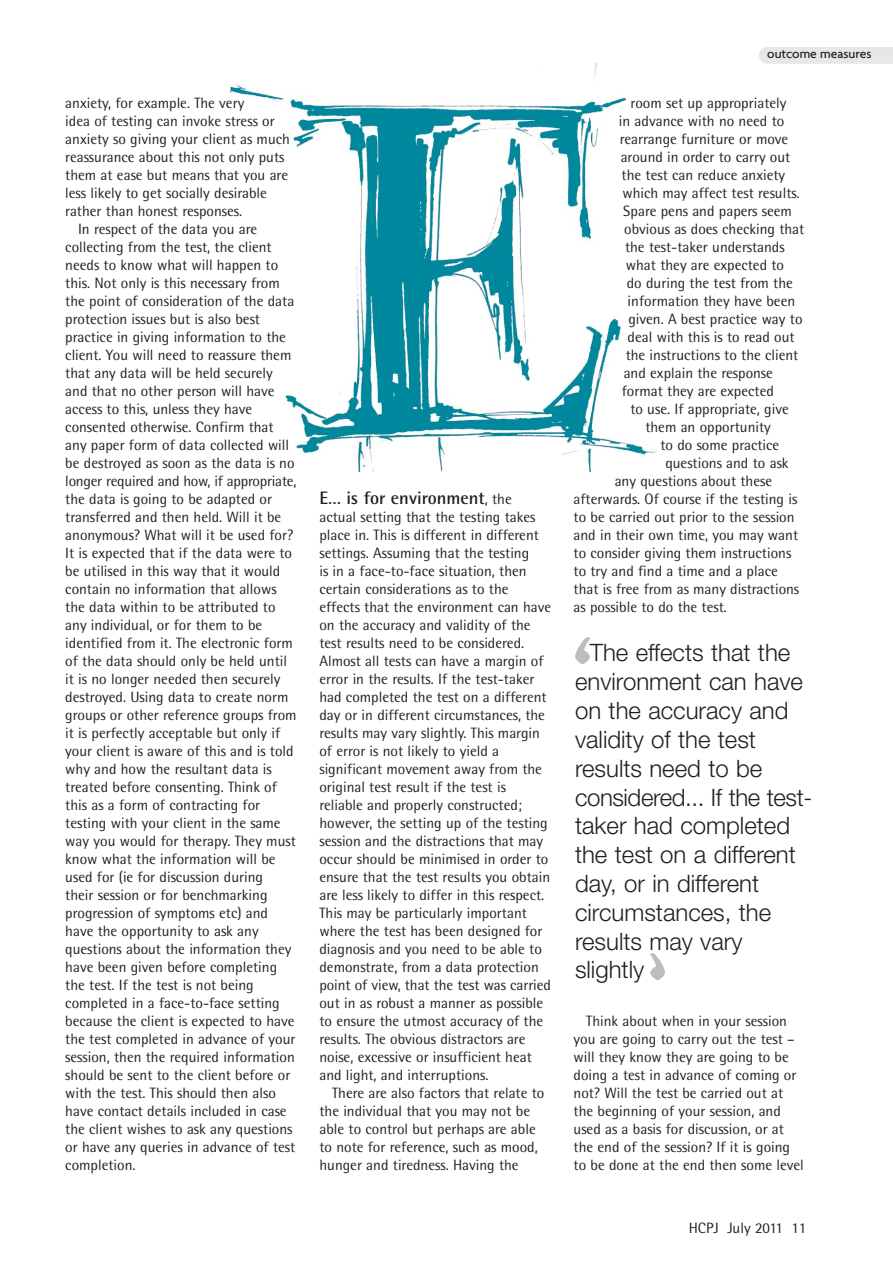
<style>
.page{position:relative;width:893px;height:1263px;background:#fff}
.page>*{position:absolute;margin:0;border:0;box-sizing:border-box;transform-origin:0 0}
.t1{font:700 90px "Agenda";color:#bbbdc0}
.t2{font:300 24px/28.8px "Helvetica Neue";color:#231f20}
.t3{font:700 18px "Rotis Semi Sans";color:#231f20}
.t4{font:15px/18px "Rotis Semi Sans";color:#231f20}
.t5{font:500 13.5px "Agenda";color:#231f20}
.s1{font-weight:400;font-size:15px}
</style>
<div class="page">
<img style="left:231px;top:64px;width:426px;height:408px">
<div style="left:759px;top:47px;width:134px;height:17px;background:#e6e7e8"></div>
<p class="t4" style="left:65px;top:94px;width:181px">anxiety, for example. The very</p>
<p class="t4" style="left:65px;top:112px;width:211px">idea of testing can invoke stress or</p>
<p class="t4" style="left:65px;top:130px;width:226px">anxiety so giving your client as much</p>
<p class="t4" style="left:65px;top:148px;width:221px">reassurance about this not only puts</p>
<p class="t4" style="left:65px;top:166px;width:224px">them at ease but means that you are</p>
<p class="t4" style="left:65px;top:184px;width:203px">less likely to get socially desirable</p>
<p class="t4" style="left:65px;top:202px;width:178px">rather than honest responses.</p>
<p class="t4" style="left:78px;top:220px;width:181px">In respect of the data you are</p>
<p class="t4" style="left:65px;top:238px;width:208px">collecting from the test, the client</p>
<p class="t4" style="left:65px;top:256px;width:214px">needs to know what will happen to</p>
<p class="t4" style="left:65px;top:274px;width:216px">this. Not only is this necessary from</p>
<p class="t4" style="left:65px;top:292px;width:231px">the point of consideration of the data</p>
<p class="t4" style="left:65px;top:310px;width:196px">protection issues but is also best</p>
<p class="t4" style="left:65px;top:328px;width:222px">practice in giving information to the</p>
<p class="t4" style="left:65px;top:346px;width:228px">client. You will need to reassure them</p>
<p class="t4" style="left:65px;top:364px;width:209px">that any data will be held securely</p>
<p class="t4" style="left:65px;top:382px;width:211px">and that no other person will have</p>
<p class="t4" style="left:65px;top:400px;width:188px">access to this, unless they have</p>
<p class="t4" style="left:65px;top:418px;width:210px">consented otherwise. Confirm that</p>
<p class="t4" style="left:65px;top:436px;width:225px">any paper form of data collected will</p>
<p class="t4" style="left:65px;top:454px;width:231px">be destroyed as soon as the data is no</p>
<p class="t4" style="left:65px;top:472px;width:233px">longer required and how, if appropriate,</p>
<p class="t4" style="left:65px;top:490px;width:208px">the data is going to be adapted or</p>
<p class="t4" style="left:65px;top:508px;width:218px">transferred and then held. Will it be</p>
<p class="t4" style="left:65px;top:526px;width:229px">anonymous? What will it be used for?</p>
<p class="t4" style="left:65px;top:544px;width:228px">It is expected that if the data were to</p>
<p class="t4" style="left:65px;top:562px;width:217px">be utilised in this way that it would</p>
<p class="t4" style="left:65px;top:580px;width:213px">contain no information that allows</p>
<p class="t4" style="left:65px;top:598px;width:212px">the data within to be attributed to</p>
<p class="t4" style="left:65px;top:616px;width:198px">any individual, or for them to be</p>
<p class="t4" style="left:65px;top:634px;width:229px">identified from it. The electronic form</p>
<p class="t4" style="left:65px;top:652px;width:223px">of the data should only be held until</p>
<p class="t4" style="left:65px;top:670px;width:217px">it is no longer needed then securely</p>
<p class="t4" style="left:65px;top:688px;width:225px">destroyed. Using data to create norm</p>
<p class="t4" style="left:65px;top:706px;width:233px">groups or other reference groups from</p>
<p class="t4" style="left:65px;top:724px;width:217px">it is perfectly acceptable but only if</p>
<p class="t4" style="left:65px;top:742px;width:230px">your client is aware of this and is told</p>
<p class="t4" style="left:65px;top:760px;width:208px">why and how the resultant data is</p>
<p class="t4" style="left:65px;top:778px;width:213px">treated before consenting. Think of</p>
<p class="t4" style="left:65px;top:796px;width:197px">this as a form of contracting for</p>
<p class="t4" style="left:65px;top:814px;width:217px">testing with your client in the same</p>
<p class="t4" style="left:65px;top:832px;width:232px">way you would for therapy. They must</p>
<p class="t4" style="left:65px;top:850px;width:212px">know what the information will be</p>
<p class="t4" style="left:65px;top:868px;width:199px">used for (ie for discussion during</p>
<p class="t4" style="left:65px;top:886px;width:204px">their session or for benchmarking</p>
<p class="t4" style="left:65px;top:904px;width:204px">progression of symptoms etc) and</p>
<p class="t4" style="left:65px;top:922px;width:195px">have the opportunity to ask any</p>
<p class="t4" style="left:65px;top:940px;width:228px">questions about the information they</p>
<p class="t4" style="left:65px;top:958px;width:213px">have been given before completing</p>
<p class="t4" style="left:65px;top:976px;width:190px">the test. If the test is not being</p>
<p class="t4" style="left:65px;top:994px;width:216px">completed in a face-to-face setting</p>
<p class="t4" style="left:65px;top:1012px;width:231px">because the client is expected to have</p>
<p class="t4" style="left:65px;top:1030px;width:232px">the test completed in advance of your</p>
<p class="t4" style="left:65px;top:1048px;width:231px">session, then the required information</p>
<p class="t4" style="left:65px;top:1066px;width:227px">should be sent to the client before or</p>
<p class="t4" style="left:65px;top:1084px;width:212px">with the test. This should then also</p>
<p class="t4" style="left:65px;top:1102px;width:223px">have contact details included in case</p>
<p class="t4" style="left:65px;top:1120px;width:229px">the client wishes to ask any questions</p>
<p class="t4" style="left:65px;top:1138px;width:232px">or have any queries in advance of test</p>
<p class="t4" style="left:65px;top:1156px;width:72px">completion.</p>
<p class="t3" style="left:319px;top:492px;width:194px">E… is for environment<span class="s1">, the</span></p>
<p class="t4" style="left:319px;top:508px;width:233px">actual setting that the testing takes place in. This is different in different settings. Assuming that the testing<br>is in a face-to-face situation, then certain considerations as to the effects that the environment can have on the accuracy and validity of the test results need to be considered.<br>Almost all tests can have a margin of error in the results. If the test-taker had completed the test on a different day or in different circumstances, the results may vary slightly. This margin of error is not likely to yield a significant movement away from the original test result if the test is reliable and properly constructed; however, the setting up of the testing session and the distractions that may occur should be minimised in order to ensure that the test results you obtain are less likely to differ in this respect.<br>This may be particularly important where the test has been designed for diagnosis and you need to be able to demonstrate, from a data protection point of view, that the test was carried out in as robust a manner as possible to ensure the utmost accuracy of the results. The obvious distractors are noise, excessive or insufficient heat and light, and interruptions.</p>
<p class="t4" style="left:319px;top:1084px;width:227px;text-indent:13px">There are also factors that relate to the individual that you may not be able to control but perhaps are able to note for reference, such as mood, hunger and tiredness. Having the</p>
<p class="t5" style="left:767px;top:49px;width:106px">outcome measures</p>
<p class="t4" style="left:631px;top:94px;width:157px">room set up appropriately</p>
<p class="t4" style="left:619px;top:112px;width:167px">in advance with no need to</p>
<p class="t4" style="left:620px;top:130px;width:170px">rearrange furniture or move</p>
<p class="t4" style="left:621px;top:148px;width:171px">around in order to carry out</p>
<p class="t4" style="left:622px;top:166px;width:165px">the test can reduce anxiety</p>
<p class="t4" style="left:622px;top:184px;width:179px">which may affect test results.</p>
<p class="t4" style="left:623px;top:202px;width:170px">Spare pens and papers seem</p>
<p class="t4" style="left:624px;top:220px;width:182px">obvious as does checking that</p>
<p class="t4" style="left:625px;top:238px;width:161px">the test-taker understands</p>
<p class="t4" style="left:626px;top:256px;width:160px">what they are expected to</p>
<p class="t4" style="left:627px;top:274px;width:168px">do during the test from the</p>
<p class="t4" style="left:628px;top:292px;width:169px">information they have been</p>
<p class="t4" style="left:628px;top:310px;width:176px">given. A best practice way to</p>
<p class="t4" style="left:628px;top:328px;width:169px">deal with this is to read out</p>
<p class="t4" style="left:626px;top:346px;width:174px">the instructions to the client</p>
<p class="t4" style="left:624px;top:364px;width:151px">and explain the response</p>
<p class="t4" style="left:622px;top:382px;width:154px">format they are expected</p>
<p class="t4" style="left:630px;top:400px;width:160px">to use. If appropriate, give</p>
<p class="t4" style="left:645px;top:418px;width:127px">them an opportunity</p>
<p class="t4" style="left:660px;top:436px;width:120px">to do some practice</p>
<p class="t4" style="left:665px;top:454px;width:125px">questions and to ask</p>
<p class="t4" style="left:615px;top:472px;width:159px">any questions about these</p>
<p class="t4" style="left:574px;top:490px;width:225px">afterwards. Of course if the testing is</p>
<p class="t4" style="left:574px;top:508px;width:223px">to be carried out prior to the session</p>
<p class="t4" style="left:574px;top:526px;width:226px">and in their own time, you may want</p>
<p class="t4" style="left:574px;top:544px;width:219px">to consider giving them instructions</p>
<p class="t4" style="left:574px;top:562px;width:206px">to try and find a time and a place</p>
<p class="t4" style="left:574px;top:580px;width:227px">that is free from as many distractions</p>
<p class="t4" style="left:574px;top:598px;width:155px">as possible to do the test.</p>
<h1 class="t1" style="left:573px;top:638px;width:21px">‘</h1>
<h2 class="t2" style="left:575px;top:641px;width:239px;text-indent:15px">The effects that the environment can have on the accuracy and validity of the test results need to be considered... If the test&shy;taker had completed the test on a different day, or in different circumstances, the results may vary slightly</h2>
<p class="t4" style="left:574px;top:1012px;width:232px;text-indent:13px">Think about when in your session you are going to carry out the test – will they know they are going to be doing a test in advance of coming or not? Will the test be carried out at the beginning of your session, and used as a basis for discussion, or at the end of the session? If it is going to be done at the end then some level</p>
<p class="t4" style="left:689px;top:1219px;width:119px">HCPJ July 2011 11</p>
</div>
